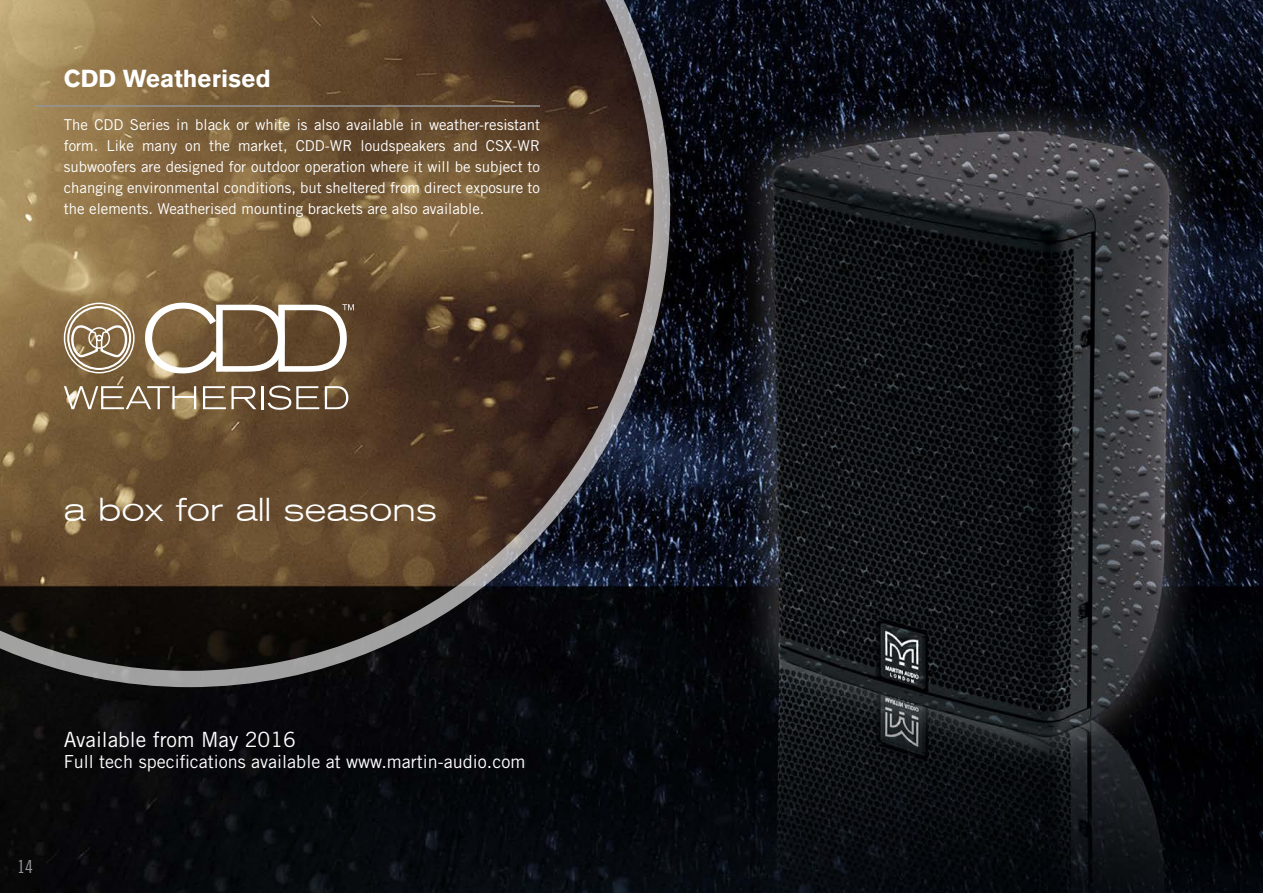
<style>
.page{position:relative;width:1263px;height:893px;background:#fff}
.page>*{position:absolute;margin:0;border:0;box-sizing:border-box;transform-origin:0 0}
.t1{font:300 33px "Akzidenz Grot Ext BQ";color:#fff}
.t2{font:900 24px "Akzidenz Grotesk CE";color:#fff}
.t3{font:21px "Trade Gothic";color:#fff}
.t4{font:18px "Trade Gothic";color:#fff}
.t5{font:18px "Trade Gothic Cond Eighteen";color:#939598}
.t6{font:15px/21px "Trade Gothic";color:#fff;text-align:justify}
</style>
<div class="page">
<img style="left:0;top:0;width:1263px;height:893px">
<svg style="left:0;top:0;width:670px;height:687px;background:#5d4a34"></svg>
<h2 class="t2" style="left:64px;top:63px;width:209px">CDD Weatherised</h2>
<p class="t6" style="left:64px;top:114px;width:478px">The CDD Series in black or white is also available in weather-resistant form. Like many on the market, CDD-WR loudspeakers and CSX-WR subwoofers are designed for outdoor operation where it will be subject to changing environmental conditions, but sheltered from direct exposure to the elements. Weatherised mounting brackets are also available.</p>
<h1 class="t1" style="left:64px;top:491px;width:374px">a box for all seasons</h1>
<h3 class="t3" style="left:64px;top:726px;width:234px">Available from May 2016</h3>
<p class="t4" style="left:64px;top:750px;width:463px">Full tech specifications available at www.martin-audio.com</p>
<p class="t5" style="left:17px;top:856px;width:17px">14</p>
</div>
